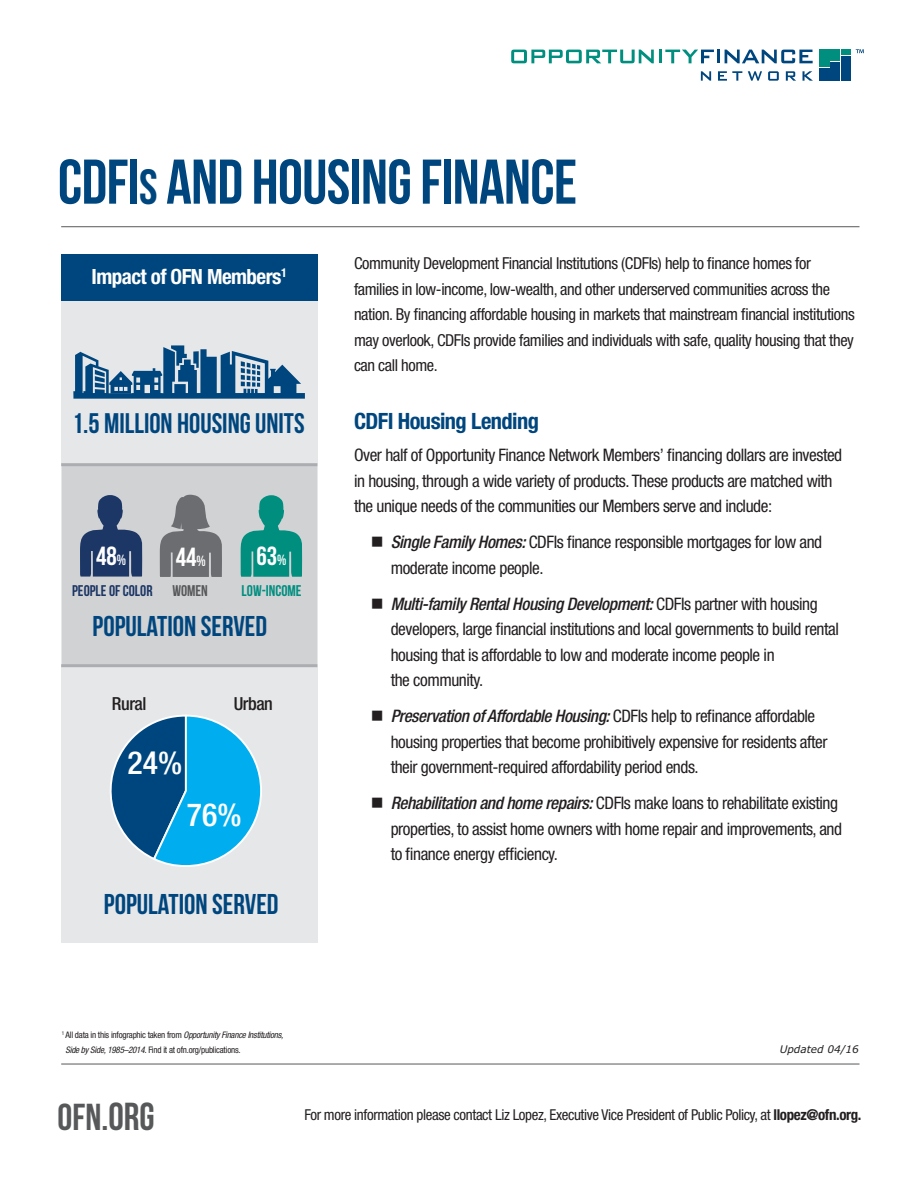
<style>
.page{position:relative;width:918px;height:1188px;background:#fff}
.page>*{position:absolute;margin:0;border:0;box-sizing:border-box;transform-origin:0 0}
.t1{font:63px "Bebas Neue";letter-spacing:-.01em;color:#00467e}
.t2{font:37.5px "Bebas Neue";color:#57585a}
.t3{font:500 condensed 31.8px "Helvetica Neue LT Std";color:#fff}
.t4{font:28.65px "Bebas Neue";color:#00467e}
.t5{font:700 28.35px "Bebas Neue";color:#00467e}
.t6{font:700 26.25px "Bebas Neue";color:#fff}
.t7{font:700 condensed 22.5px "Helvetica Neue LT Std";letter-spacing:-.025em;color:#00467e}
.t8{font:700 condensed 21px "Helvetica Neue LT Std";letter-spacing:-.025em;color:#fff}
.t9{font:500 condensed 18px "Helvetica Neue LT Std";letter-spacing:-.025em;color:#231f20}
.t10{font:condensed 17.25px/25.5px "Helvetica Neue LT Std";letter-spacing:-.025em;color:#231f20}
.t11{font:condensed 16.5px/25.5px "Helvetica Neue LT Std";letter-spacing:-.025em;color:#231f20}
.t12{font:700 15.45px "Bebas Neue";color:#1c3665}
.t13{font:700 15.45px "Bebas Neue";color:#008e7f}
.t14{font:700 15.45px "Bebas Neue";color:#57585a}
.t15{font:condensed 15px "Helvetica Neue LT Std";letter-spacing:-.025em;color:#231f20}
.t16{font:italic 10.5px "Verdana Pro";color:#231f20}
.t17{font:condensed 9px/15px "Helvetica Neue LT Std";letter-spacing:-.025em;color:#231f20}
.s1{font-size:49.5px}
.s2{font-size:14.85px}
.s3{font-style:italic}
.s4{font-weight:500;font-style:italic}
.s5{font-size:39px}
.s6{font-weight:700}
</style>
<div class="page">
<svg style="left:701px;top:71px;width:10px;height:10px"></svg>
<svg style="left:718px;top:71px;width:24px;height:10px"></svg>
<svg style="left:748px;top:71px;width:14px;height:10px"></svg>
<svg style="left:768px;top:71px;width:11px;height:10px"></svg>
<svg style="left:786px;top:71px;width:10px;height:10px"></svg>
<svg style="left:803px;top:71px;width:10px;height:10px"></svg>
<svg style="left:511px;top:50px;width:302px;height:13px"></svg>
<svg style="left:819px;top:49px;width:32px;height:32px"></svg>
<div style="left:820px;top:49px;width:10px;height:17px;background:#008e7f"></div>
<div style="left:820px;top:68px;width:10px;height:13px;background:#00467e"></div>
<div style="left:831px;top:49px;width:9px;height:12px;background:#008e7f"></div>
<div style="left:831px;top:62px;width:9px;height:19px;background:#00467e"></div>
<div style="left:841px;top:49px;width:10px;height:5px;background:#008e7f"></div>
<div style="left:841px;top:56px;width:10px;height:25px;background:#00467e"></div>
<svg style="left:856px;top:49px;width:8px;height:4px"></svg>
<hr style="left:61px;top:226px;width:799px;height:1px;background:#57585a">
<hr style="left:61px;top:1064px;width:799px;height:1px;background:#57585a">
<div style="left:61px;top:271px;width:256px;height:671px;background:#e6e7e9"></div>
<div style="left:62px;top:465px;width:255px;height:201px;background:#d1d2d4"></div>
<div style="left:61px;top:254px;width:256px;height:47px;background:#00467e"></div>
<hr style="left:61px;top:463px;width:256px;height:3px;background:#acadb1">
<svg style="left:73px;top:345px;width:232px;height:54px"></svg>
<hr style="left:61px;top:664px;width:256px;height:3px;background:#acadb1">
<svg style="left:160px;top:495px;width:62px;height:82px"></svg>
<svg style="left:80px;top:495px;width:62px;height:82px"></svg>
<svg style="left:241px;top:495px;width:61px;height:82px"></svg>
<svg style="left:110px;top:715px;width:152px;height:152px"></svg>
<p class="t1" style="left:58px;top:147px;width:521px">CDFI<span class="s1">S</span> AND HOUSING FINANCE</p>
<p class="t8" style="left:92px;top:264px;width:197px">Impact of OFN Members<sup>1</sup></p>
<p class="t5" style="left:72px;top:407px;width:234px">1.5 MILLION HOUSING UNITS</p>
<p class="t6" style="left:96px;top:542px;width:32px">48<span class="s2">%</span></p>
<p class="t12" style="left:72px;top:582px;width:82px">PEOPLE OF COLOR</p>
<p class="t6" style="left:176px;top:542px;width:32px">44<span class="s2">%</span></p>
<p class="t14" style="left:172px;top:582px;width:37px">WOMEN</p>
<p class="t6" style="left:256px;top:542px;width:32px">63<span class="s2">%</span></p>
<p class="t13" style="left:242px;top:582px;width:62px">LOW-INCOME</p>
<p class="t4" style="left:93px;top:610px;width:176px">POPULATION SERVED</p>
<p class="t9" style="left:112px;top:693px;width:36px">Rural</p>
<p class="t9" style="left:234px;top:693px;width:41px">Urban</p>
<p class="t3" style="left:128px;top:744px;width:56px">24%</p>
<p class="t3" style="left:187px;top:796px;width:56px">76%</p>
<p class="t4" style="left:104px;top:888px;width:176px">POPULATION SERVED</p>
<p class="t17" style="left:65px;top:1028px;width:220px;text-indent:-4px"><sup>1</sup> All data in this infographic taken from <span class="s3">Opportunity Finance Institutions,<br>Side by Side, 1985–2014.</span> Find it at ofn.org/publications.</p>
<p class="t11" style="left:354px;top:251px;width:502px">Community Development Financial Institutions (CDFIs) help to finance homes for families in low-income, low-wealth, and other underserved communities across the nation. By financing affordable housing in markets that mainstream financial institutions may overlook, CDFIs provide families and individuals with safe, quality housing that they can call home.</p>
<p class="t7" style="left:354px;top:407px;width:187px">CDFI Housing Lending</p>
<p class="t10" style="left:354px;top:442px;width:490px">Over half of Opportunity Finance Network Members’ financing dollars are invested in housing, through a wide variety of products. These products are matched with the unique needs of the communities our Members serve and include:</p>
<p class="t10" style="left:391px;top:529px;width:433px;text-indent:-20px">■ <span class="s4">Single Family Homes:</span> CDFIs finance responsible mortgages for low and moderate income people.</p>
<p class="t10" style="left:391px;top:591px;width:450px;text-indent:-20px">■ <span class="s4">Multi-family Rental Housing Development:</span> CDFIs partner with housing developers, large financial institutions and local governments to build rental housing that is affordable to low and moderate income people in<br>the community.</p>
<p class="t10" style="left:391px;top:703px;width:438px;text-indent:-20px">■ <span class="s4">Preservation of Affordable Housing:</span> CDFIs help to refinance affordable housing properties that become prohibitively expensive for residents after their government-required affordability period ends.</p>
<p class="t10" style="left:391px;top:790px;width:453px;text-indent:-20px">■ <span class="s4">Rehabilitation and home repairs:</span> CDFIs make loans to rehabilitate existing properties, to assist home owners with home repair and improvements, and to finance energy efficiency.</p>
<p class="t16" style="left:780px;top:1042px;width:81px">Updated 04/16</p>
<p class="t2" style="left:58px;top:1096px;width:99px">OFN.<span class="s5">ORG</span></p>
<p class="t15" style="left:304px;top:1106px;width:559px">For more information please contact Liz Lopez, Executive Vice President of Public Policy, at <span class="s6">llopez@ofn.org.</span></p>
</div>
